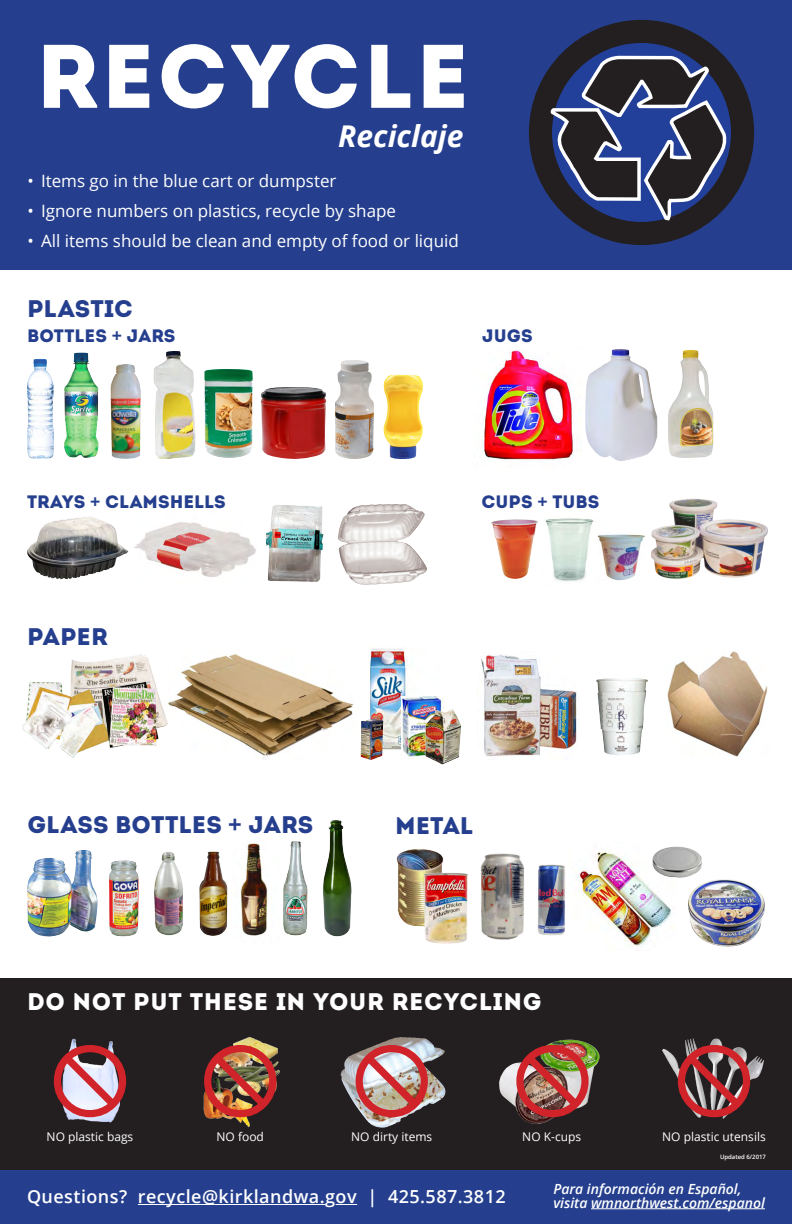
<style>
.page{position:relative;width:792px;height:1224px;background:#fff}
.page>*{position:absolute;margin:0;border:0;box-sizing:border-box;transform-origin:0 0}
.t1{font:90px "Intro";letter-spacing:.025em;color:#fff}
.t2{font:italic 700 30px "Open Sans";color:#fff}
.Headings_Body{font:24px "Intro";color:#253f8e}
.t3{font:24px "Intro";letter-spacing:.025em;color:#fff}
.t4{font:600 18px "Open Sans";letter-spacing:.025em;color:#fff}
.Headings_Body-2{font:18px "Intro";color:#253f8e}
.t5{font:17px "Open Sans";color:#fff}
.bullets{font:italic 600 14px/14px "Open Sans";color:#fff}
.t6{font:12px "Open Sans";color:#fff}
.t7{font:600 6px "Open Sans";color:#fff}
.s1{font-family:"Open Sans";font-weight:700}
</style>
<div class="page">
<div style="left:0;top:978px;width:792px;height:195px;background:#231f20"></div>
<img style="left:67px;top:1038px;width:48px;height:85px">
<img style="left:663px;top:1038px;width:100px;height:81px">
<img style="left:499px;top:1039px;width:101px;height:85px">
<img style="left:203px;top:1037px;width:77px;height:91px">
<img style="left:340px;top:1037px;width:106px;height:91px">
<img style="left:167px;top:654px;width:187px;height:105px">
<img style="left:240px;top:842px;width:28px;height:94px">
<img style="left:371px;top:646px;width:36px;height:104px">
<img style="left:545px;top:518px;width:49px;height:63px">
<img style="left:483px;top:350px;width:91px;height:110px">
<div style="left:0;top:0;width:792px;height:270px;background:#253f8e"></div>
<div style="left:0;top:1170px;width:792px;height:54px;background:#253f8e"></div>
<svg style="left:540px;top:31px;width:203px;height:203px"></svg>
<div style="left:529px;top:20px;width:225px;height:225px;border:23px solid #231f20;border-radius:50%"></div>
<svg style="left:550px;top:55px;width:177px;height:166px"></svg>
<img style="left:596px;top:678px;width:52px;height:77px">
<img style="left:491px;top:519px;width:47px;height:60px">
<img style="left:575px;top:850px;width:96px;height:96px">
<img style="left:71px;top:654px;width:96px;height:73px">
<img style="left:402px;top:696px;width:42px;height:61px">
<hr style="left:138px;top:1204px;width:187px;height:1px;background:#fff">
<svg style="left:336px;top:1204px;width:21px;height:1px"></svg>
<hr style="left:591px;top:1208px;width:174px;height:1px;background:#fff">
<img style="left:204px;top:369px;width:49px;height:89px">
<img style="left:27px;top:517px;width:62px;height:62px">
<img style="left:585px;top:349px;width:73px;height:112px">
<img style="left:383px;top:375px;width:40px;height:84px">
<img style="left:668px;top:350px;width:45px;height:108px">
<img style="left:27px;top:359px;width:12px;height:67px">
<img style="left:110px;top:364px;width:31px;height:95px">
<img style="left:154px;top:351px;width:41px;height:108px">
<img style="left:64px;top:352px;width:35px;height:106px">
<img style="left:597px;top:534px;width:48px;height:46px">
<img style="left:261px;top:387px;width:65px;height:72px">
<img style="left:651px;top:499px;width:117px;height:81px">
<img style="left:199px;top:851px;width:29px;height:85px">
<img style="left:283px;top:841px;width:25px;height:94px">
<img style="left:109px;top:860px;width:30px;height:76px">
<img style="left:154px;top:852px;width:29px;height:84px">
<img style="left:22px;top:679px;width:140px;height:79px">
<img style="left:481px;top:654px;width:97px;height:103px">
<img style="left:419px;top:701px;width:43px;height:64px">
<img style="left:361px;top:719px;width:22px;height:41px">
<img style="left:667px;top:651px;width:101px;height:105px">
<img style="left:537px;top:864px;width:28px;height:72px">
<img style="left:688px;top:879px;width:77px;height:68px">
<img style="left:650px;top:846px;width:54px;height:34px">
<img style="left:396px;top:849px;width:48px;height:77px">
<img style="left:323px;top:820px;width:29px;height:117px">
<img style="left:417px;top:863px;width:51px;height:81px">
<img style="left:68px;top:850px;width:16px;height:34px">
<img style="left:266px;top:505px;width:58px;height:77px">
<img style="left:134px;top:522px;width:122px;height:55px">
<img style="left:338px;top:504px;width:89px;height:81px">
<img style="left:335px;top:360px;width:39px;height:99px">
<img style="left:480px;top:853px;width:45px;height:87px">
<svg style="left:62px;top:1044px;width:58px;height:73px"></svg>
<img style="left:204px;top:1044px;width:72px;height:73px">
<img style="left:356px;top:1044px;width:72px;height:73px">
<img style="left:516px;top:1044px;width:73px;height:73px">
<svg style="left:678px;top:1044px;width:72px;height:73px"></svg>
<p class="t1" style="left:36px;top:22px;width:435px">RECYCLE</p>
<p class="t2" style="left:338px;top:115px;width:127px">Reciclaje</p>
<p class="t5" style="left:28px;top:169px;width:310px">• Items go in the blue cart or dumpster</p>
<p class="t5" style="left:28px;top:199px;width:370px">• Ignore numbers on plastics, recycle by shape</p>
<p class="t5" style="left:28px;top:229px;width:433px">• All items should be clean and empty of food or liquid</p>
<p class="Headings_Body" style="left:27px;top:294px;width:108px">PLASTIC</p>
<p class="Headings_Body-2" style="left:27px;top:325px;width:150px">BOTTLES <span class="s1">+</span> JARS</p>
<p class="Headings_Body-2" style="left:27px;top:490px;width:200px">TRAYS <span class="s1">+</span> CLAMSHELLS</p>
<p class="Headings_Body" style="left:27px;top:622px;width:82px">PAPER</p>
<p class="Headings_Body" style="left:27px;top:810px;width:288px">GLASS BOTTLES <span class="s1">+</span> JARS</p>
<p class="Headings_Body-2" style="left:482px;top:325px;width:52px">JUGS</p>
<p class="Headings_Body-2" style="left:482px;top:490px;width:120px">CUPS <span class="s1">+</span> TUBS</p>
<p class="Headings_Body" style="left:395px;top:811px;width:80px">METAL</p>
<p class="t3" style="left:27px;top:988px;width:516px">DO NOT PUT THESE IN YOUR RECYCLING</p>
<p class="t6" style="left:47px;top:1129px;width:88px">NO plastic bags</p>
<p class="t6" style="left:217px;top:1129px;width:49px">NO food</p>
<p class="t6" style="left:351px;top:1129px;width:83px">NO dirty items</p>
<p class="t6" style="left:522px;top:1129px;width:60px">NO K-cups</p>
<p class="t6" style="left:662px;top:1129px;width:105px">NO plastic utensils</p>
<p class="t4" style="left:27px;top:1184px;width:480px">Questions? recycle@kirklandwa.gov | 425.587.3812</p>
<p class="t7" style="left:720px;top:1153px;width:47px">Updated 6/2017</p>
<p class="bullets" style="left:553px;top:1181px;width:213px">Para información en Español, visita wmnorthwest.com/espanol</p>
</div>
